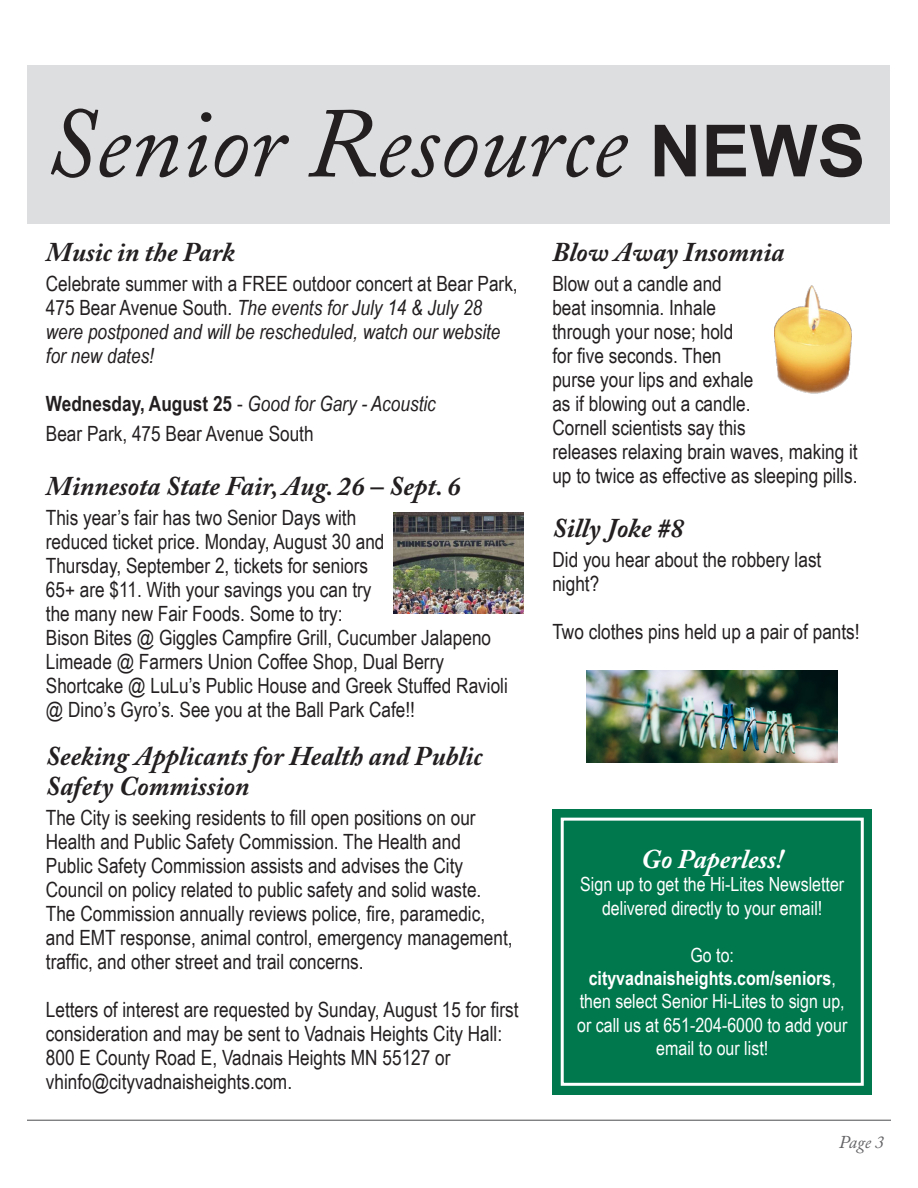
<style>
.page{position:relative;width:918px;height:1188px;background:#fff}
.page>*{position:absolute;margin:0;border:0;box-sizing:border-box;transform-origin:0 0}
.t1{font:italic 99px "Adobe Caslon Pro";color:#231f20}
.t2{font:italic 700 27px/30px "Adobe Caslon Pro";color:#231f20}
.t3{font:italic 700 27px "Adobe Caslon Pro";color:#fff}
.t4{font:21px/24px "Arial Narrow";color:#231f20}
.t5{font:italic 21px/24px "Arial Narrow";color:#231f20}
.t6{font:19.5px/23.4px "Arial Narrow";color:#fff;text-align:center}
.t7{font:italic 18px "Adobe Caslon Pro";color:#636366}
.s1{font-family:"Arial";font-weight:700;font-style:normal;font-size:72px}
.s2{font-style:normal}
.s3{font-weight:700;font-style:normal}
.s4{font-weight:700}
</style>
<div class="page">
<hr style="left:27px;top:1120px;width:864px;height:1px;background:#4b4c4d">
<div style="left:28px;top:65px;width:862px;height:159px;background:#dddee0"></div>
<div style="left:552px;top:809px;width:320px;height:285px;background:#00784e"></div>
<div style="left:561px;top:818px;width:303px;height:268px;border:3px solid #fff"></div>
<img style="left:774px;top:285px;width:78px;height:109px">
<img style="left:393px;top:512px;width:130px;height:102px">
<img style="left:586px;top:671px;width:252px;height:92px">
<p class="t1" style="left:45px;top:84px;width:822px">Senior Resource <span class="s1">NEWS</span></p>
<p class="t2" style="left:46px;top:237px;width:190px">Music in the Park</p>
<p class="t5" style="left:46px;top:272px;width:473px"><span class="s2">Celebrate summer with a FREE outdoor concert at Bear Park, 475 Bear Avenue South.</span> The events for July 14 &amp; July 28 were postponed and will be rescheduled, watch our website for new dates!</p>
<p class="t5" style="left:46px;top:392px;width:392px"><span class="s3">Wednesday, August 25</span> <span class="s2">-</span> Good for Gary - Acoustic</p>
<p class="t4" style="left:46px;top:421px;width:269px">Bear Park, 475 Bear Avenue South</p>
<p class="t2" style="left:46px;top:471px;width:417px">Minnesota State Fair, Aug. 26 – Sept. 6</p>
<p class="t4" style="left:46px;top:505px;width:464px">This year’s fair has two Senior Days with<br>reduced ticket price. Monday, August 30 and<br>Thursday, September 2, tickets for seniors<br>65+ are $11. With your savings you can try<br>the many new Fair Foods. Some to try:<br>Bison Bites @ Giggles Campfire Grill, Cucumber Jalapeno Limeade @ Farmers Union Coffee Shop, Dual Berry Shortcake @ LuLu’s Public House and Greek Stuffed Ravioli @ Dino’s Gyro’s. See you at the Ball Park Cafe!!</p>
<p class="t2" style="left:46px;top:741px;width:438px">Seeking Applicants for Health and Public<br>Safety Commission</p>
<p class="t4" style="left:46px;top:805px;width:468px">The City is seeking residents to fill open positions on our Health and Public Safety Commission. The Health and Public Safety Commission assists and advises the City Council on policy related to public safety and solid waste.<br>The Commission annually reviews police, fire, paramedic, and EMT response, animal control, emergency management, traffic, and other street and trail concerns.</p>
<p class="t4" style="left:46px;top:997px;width:474px">Letters of interest are requested by Sunday, August 15 for first consideration and may be sent to Vadnais Heights City Hall:<br>800 E County Road E, Vadnais Heights MN 55127 or</p>
<p class="t4" style="left:46px;top:1069px;width:248px">vhinfo@cityvadnaisheights.com.</p>
<p class="t2" style="left:552px;top:237px;width:233px">Blow Away Insomnia</p>
<p class="t4" style="left:552px;top:271px;width:307px">Blow out a candle and<br>beat insomnia. Inhale<br>through your nose; hold<br>for five seconds. Then<br>purse your lips and exhale<br>as if blowing out a candle.<br>Cornell scientists say this<br>releases relaxing brain waves, making it up to twice as effective as sleeping pills.</p>
<p class="t2" style="left:552px;top:513px;width:133px">Silly Joke #8</p>
<p class="t4" style="left:552px;top:547px;width:270px">Did you hear about the robbery last night?</p>
<p class="t4" style="left:552px;top:619px;width:309px">Two clothes pins held up a pair of pants!</p>
<p class="t3" style="left:641px;top:843px;width:144px">Go Paperless!</p>
<p class="t6" style="left:580px;top:872px;width:265px">Sign up to get the Hi-Lites Newsletter delivered directly to your email!</p>
<p class="t6" style="left:690px;top:942px;width:45px">Go to:</p>
<p class="t6" style="left:577px;top:966px;width:272px"><span class="s4">cityvadnaisheights.com/seniors</span>, then select Senior Hi-Lites to sign up, or call us at 651-204-6000 to add your email to our list!</p>
<p class="t7" style="left:839px;top:1131px;width:47px">Page 3</p>
</div>
